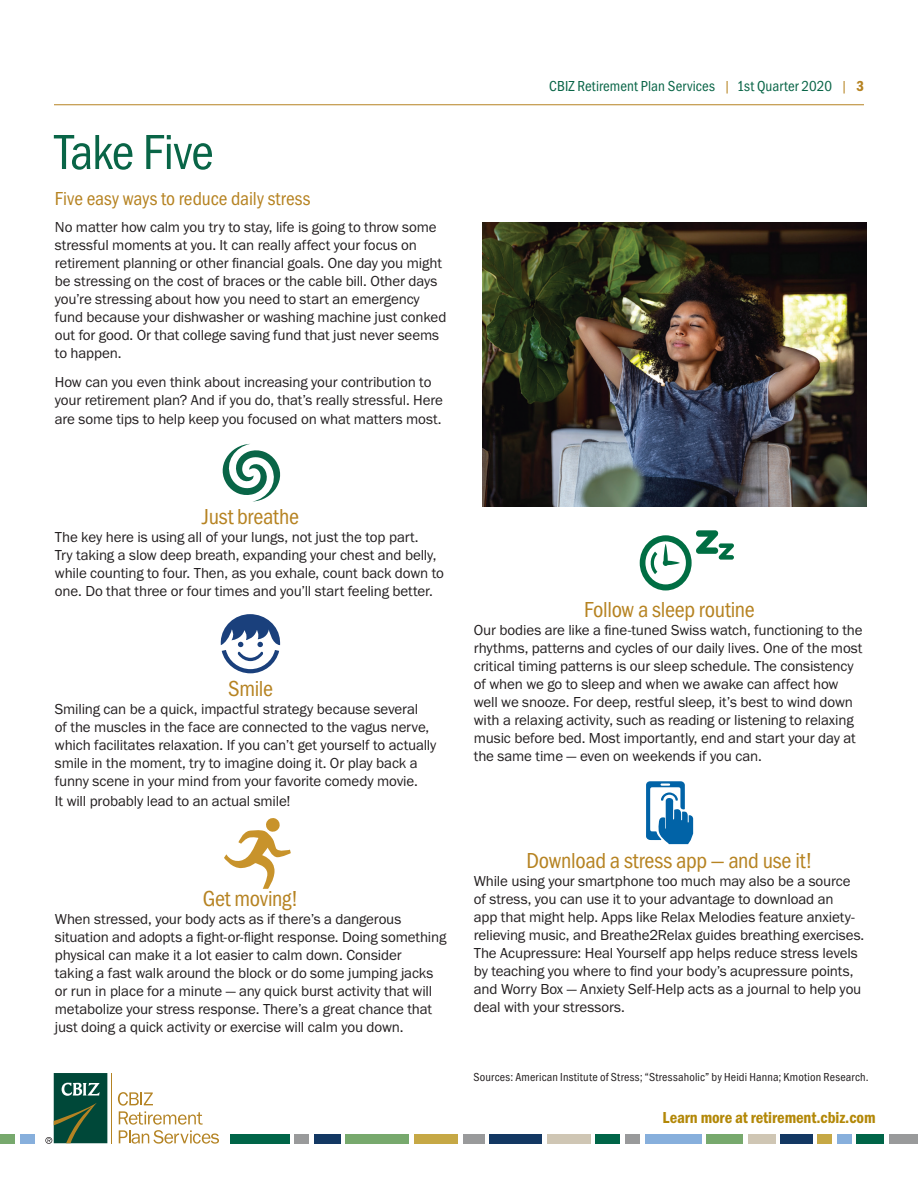
<style>
.page{position:relative;width:918px;height:1188px;background:#fff}
.page>*{position:absolute;margin:0;border:0;box-sizing:border-box;transform-origin:0 0}
.whitepaper_-_cover_h{font:51px "Franklin Gothic URW Cond";letter-spacing:-.025em;color:#096547}
.whitepaper_-new_sect{font:22.5px "Franklin Gothic URW Cond";letter-spacing:-.015em;color:#b68322}
.story_subtitle{font:19.5px "Franklin Gothic URW Cond";color:#b68322}
.t1{font:16.5px "Franklin Gothic URW Con Dem";letter-spacing:-.005em;color:#b38808}
.whitepaper_-_body_st{font:15px/18px "Franklin Gothic URW Boo";letter-spacing:-.01em;color:#231f20}
.t2{font:15px "Franklin Gothic URW Cond";letter-spacing:.005em;color:#096547}
.footnotes{font:12px "Franklin Gothic URW Cond";letter-spacing:.015em;color:#231f20}
.s1{color:#b68322}
.s2{font-family:"Franklin Gothic URW Con Dem";color:#b68322}
</style>
<div class="page">
<hr style="left:54px;top:105px;width:810px;height:1px;background:#b68322">
<svg style="left:118px;top:1092px;width:101px;height:52px"></svg>
<div style="left:54px;top:1073px;width:53px;height:70px;background:#004839"></div>
<svg style="left:62px;top:1083px;width:38px;height:13px"></svg>
<svg style="left:45px;top:1103px;width:52px;height:41px"></svg>
<hr style="left:111px;top:1073px;width:1px;height:70px;background:#b48323">
<div style="left:20px;top:1134px;width:15px;height:10px;background:#87afdc"></div>
<div style="left:0;top:1134px;width:15px;height:10px;background:#77a96d"></div>
<div style="left:230px;top:1134px;width:60px;height:10px;background:#006548"></div>
<div style="left:596px;top:1134px;width:24px;height:10px;background:#006548"></div>
<div style="left:294px;top:1134px;width:15px;height:10px;background:#999a9b"></div>
<div style="left:625px;top:1134px;width:15px;height:10px;background:#999a9b"></div>
<div style="left:645px;top:1134px;width:56px;height:10px;background:#87afdc"></div>
<div style="left:463px;top:1134px;width:21px;height:10px;background:#999a9b"></div>
<div style="left:345px;top:1134px;width:64px;height:10px;background:#77a96d"></div>
<div style="left:706px;top:1134px;width:37px;height:10px;background:#77a96d"></div>
<div style="left:314px;top:1134px;width:27px;height:10px;background:#133863"></div>
<div style="left:489px;top:1134px;width:53px;height:10px;background:#133863"></div>
<div style="left:780px;top:1134px;width:32px;height:10px;background:#133863"></div>
<div style="left:414px;top:1134px;width:44px;height:10px;background:#c6a845"></div>
<div style="left:547px;top:1134px;width:44px;height:10px;background:#cfc6b4"></div>
<div style="left:748px;top:1134px;width:27px;height:10px;background:#cfc6b4"></div>
<div style="left:837px;top:1134px;width:14px;height:10px;background:#87afdc"></div>
<div style="left:817px;top:1134px;width:15px;height:10px;background:#c6a845"></div>
<div style="left:856px;top:1134px;width:28px;height:10px;background:#006548"></div>
<div style="left:889px;top:1134px;width:29px;height:10px;background:#999a9b"></div>
<img style="left:483px;top:222px;width:383px;height:284px">
<svg style="left:646px;top:781px;width:47px;height:63px"></svg>
<svg style="left:224px;top:818px;width:67px;height:71px"></svg>
<svg style="left:640px;top:530px;width:94px;height:60px"></svg>
<svg style="left:222px;top:444px;width:59px;height:57px"></svg>
<svg style="left:221px;top:614px;width:59px;height:59px"></svg>
<p class="whitepaper_-_cover_h" style="left:55px;top:116px;width:160px">Take Five</p>
<p class="story_subtitle" style="left:55px;top:185px;width:257px">Five easy ways to reduce daily stress</p>
<p class="whitepaper_-_body_st" style="left:55px;top:218px;width:393px">No matter how calm you try to stay, life is going to throw some stressful moments at you. It can really affect your focus on retirement planning or other financial goals. One day you might be stressing on the cost of braces or the cable bill. Other days you’re stressing about how you need to start an emergency fund because your dishwasher or washing machine just conked out for good. Or that college saving fund that just never seems to happen.</p>
<p class="whitepaper_-_body_st" style="left:55px;top:373px;width:390px">How can you even think about increasing your contribution to your retirement plan? And if you do, that’s really stressful. Here</p>
<p class="whitepaper_-_body_st" style="left:55px;top:410px;width:388px">are some tips to help keep you focused on what matters most.</p>
<p class="t2" style="left:549px;top:75px;width:316px">CBIZ Retirement Plan Services <span class="s1">|</span> 1st Quarter 2020 <span class="s1">|</span> <span class="s2">3</span></p>
<p class="whitepaper_-new_sect" style="left:202px;top:501px;width:98px">Just breathe</p>
<p class="whitepaper_-_body_st" style="left:55px;top:528px;width:391px">The key here is using all of your lungs, not just the top part.<br>Try taking a slow deep breath, expanding your chest and belly, while counting to four. Then, as you exhale, count back down to one. Do that three or four times and you’ll start feeling better.</p>
<p class="whitepaper_-new_sect" style="left:228px;top:673px;width:46px">Smile</p>
<p class="whitepaper_-_body_st" style="left:55px;top:700px;width:383px">Smiling can be a quick, impactful strategy because several<br>of the muscles in the face are connected to the vagus nerve, which facilitates relaxation. If you can’t get yourself to actually smile in the moment, try to imagine doing it. Or play back a funny scene in your mind from your favorite comedy movie.</p>
<p class="whitepaper_-_body_st" style="left:55px;top:792px;width:237px">It will probably lead to an actual smile!</p>
<p class="whitepaper_-new_sect" style="left:203px;top:882px;width:97px">Get moving!</p>
<p class="whitepaper_-_body_st" style="left:55px;top:910px;width:393px">When stressed, your body acts as if there’s a dangerous situation and adopts a fight-or-flight response. Doing something physical can make it a lot easier to calm down. Consider<br>taking a fast walk around the block or do some jumping jacks or run in place for a minute — any quick burst activity that will metabolize your stress response. There’s a great chance that just doing a quick activity or exercise will calm you down.</p>
<p class="whitepaper_-new_sect" style="left:584px;top:593px;width:172px">Follow a sleep routine</p>
<p class="whitepaper_-_body_st" style="left:474px;top:621px;width:390px">Our bodies are like a fine-tuned Swiss watch, functioning to the rhythms, patterns and cycles of our daily lives. One of the most critical timing patterns is our sleep schedule. The consistency of when we go to sleep and when we awake can affect how well we snooze. For deep, restful sleep, it’s best to wind down with a relaxing activity, such as reading or listening to relaxing music before bed. Most importantly, end and start your day at the same time — even on weekends if you can.</p>
<p class="whitepaper_-new_sect" style="left:527px;top:844px;width:288px">Download a stress app — and use it!</p>
<p class="whitepaper_-_body_st" style="left:474px;top:871px;width:392px">While using your smartphone too much may also be a source of stress, you can use it to your advantage to download an<br>app that might help. Apps like Relax Melodies feature anxiety&shy;relieving music, and Breathe2Relax guides breathing exercises.<br>The Acupressure: Heal Yourself app helps reduce stress levels by teaching you where to find your body’s acupressure points, and Worry Box — Anxiety Self-Help acts as a journal to help you deal with your stressors.</p>
<p class="footnotes" style="left:474px;top:1068px;width:397px">Sources: American Institute of Stress; “Stressaholic” by Heidi Hanna; Kmotion Research.</p>
<p class="t1" style="left:663px;top:1106px;width:214px">Learn more at retirement.cbiz.com</p>
</div>
